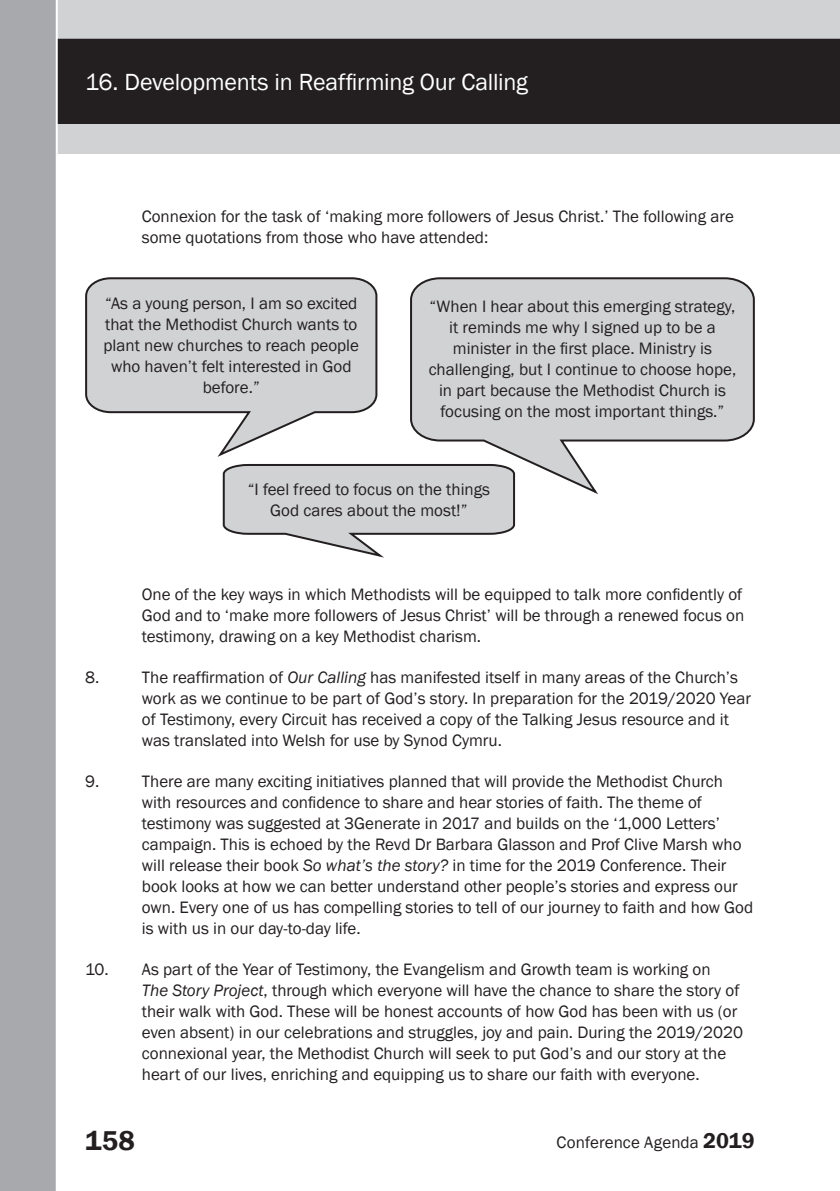
<style>
.page{position:relative;width:840px;height:1191px;background:#fff}
.page>*{position:absolute;margin:0;border:0;box-sizing:border-box;transform-origin:0 0}
.t1{font:600 28px "Franklin Gothic";color:#231f20}
.t2{font:24px "Franklin Gothic";letter-spacing:-.01em;color:#fff}
.t3{font:17px/21px "Franklin Gothic";color:#231f20}
.s1{font-style:italic}
.s2{font-weight:600;font-size:22px}
</style>
<div class="page">
<div style="left:0;top:0;width:839px;height:154px;background:#d1d2d4"></div>
<div style="left:58px;top:39px;width:781px;height:85px;background:#231f20"></div>
<div style="left:0;top:0;width:58px;height:1191px;background:#a8a9ad"></div>
<svg style="left:222px;top:464px;width:293px;height:94px"></svg>
<svg style="left:409px;top:277px;width:346px;height:219px"></svg>
<svg style="left:85px;top:277px;width:293px;height:180px"></svg>
<h2 class="t2" style="left:85px;top:67px;width:444px">16. Developments in Reaffirming Our Calling</h2>
<p class="t3" style="left:142px;top:206px;width:593px">Connexion for the task of ‘making more followers of Jesus Christ.’ The following are some quotations from those who have attended:</p>
<p class="t3" style="left:103px;top:293px;width:257px;text-align:center">“As a young person, I am so excited that the Methodist Church wants to plant new churches to reach people who haven’t felt interested in God before.”</p>
<p class="t3" style="left:428px;top:296px;width:309px;text-align:center">“When I hear about this emerging strategy, it reminds me why I signed up to be a minister in the first place. Ministry is challenging, but I continue to choose hope, in part because the Methodist Church is focusing on the most important things.”</p>
<p class="t3" style="left:247px;top:479px;width:244px;text-align:center">“I feel freed to focus on the things<br>God cares about the most!”</p>
<p class="t3" style="left:142px;top:584px;width:603px;text-align:justify">One of the key ways in which Methodists will be equipped to talk more confidently of God and to ‘make more followers of Jesus Christ’ will be through a renewed focus on testimony, drawing on a key Methodist charism.</p>
<p class="t3" style="left:85px;top:667px;width:16px">8.</p>
<p class="t3" style="left:142px;top:667px;width:610px">The reaffirmation of <span class="s1">Our Calling</span> has manifested itself in many areas of the Church’s work as we continue to be part of God’s story. In preparation for the 2019/2020 Year of Testimony, every Circuit has received a copy of the Talking Jesus resource and it was translated into Welsh for use by Synod Cymru.</p>
<p class="t3" style="left:85px;top:771px;width:16px">9.</p>
<p class="t3" style="left:142px;top:771px;width:612px">There are many exciting initiatives planned that will provide the Methodist Church with resources and confidence to share and hear stories of faith. The theme of testimony was suggested at 3Generate in 2017 and builds on the ‘1,000 Letters’ campaign. This is echoed by the Revd Dr Barbara Glasson and Prof Clive Marsh who will release their book <span class="s1">So what’s the story?</span> in time for the 2019 Conference. Their book looks at how we can better understand other people’s stories and express our own. Every one of us has compelling stories to tell of our journey to faith and how God is with us in our day-to-day life.</p>
<p class="t3" style="left:142px;top:958px;width:602px;text-indent:-57px">10. As part of the Year of Testimony, the Evangelism and Growth team is working on<br><span class="s1">The Story Project</span>, through which everyone will have the chance to share the story of their walk with God. These will be honest accounts of how God has been with us (or even absent) in our celebrations and struggles, joy and pain. During the 2019/2020 connexional year, the Methodist Church will seek to put God’s and our story at the heart of our lives, enriching and equipping us to share our faith with everyone.</p>
<h1 class="t1" style="left:85px;top:1123px;width:51px">158</h1>
<p class="t3" style="left:556px;top:1132px;width:200px">Conference Agenda <span class="s2">2019</span></p>
</div>
